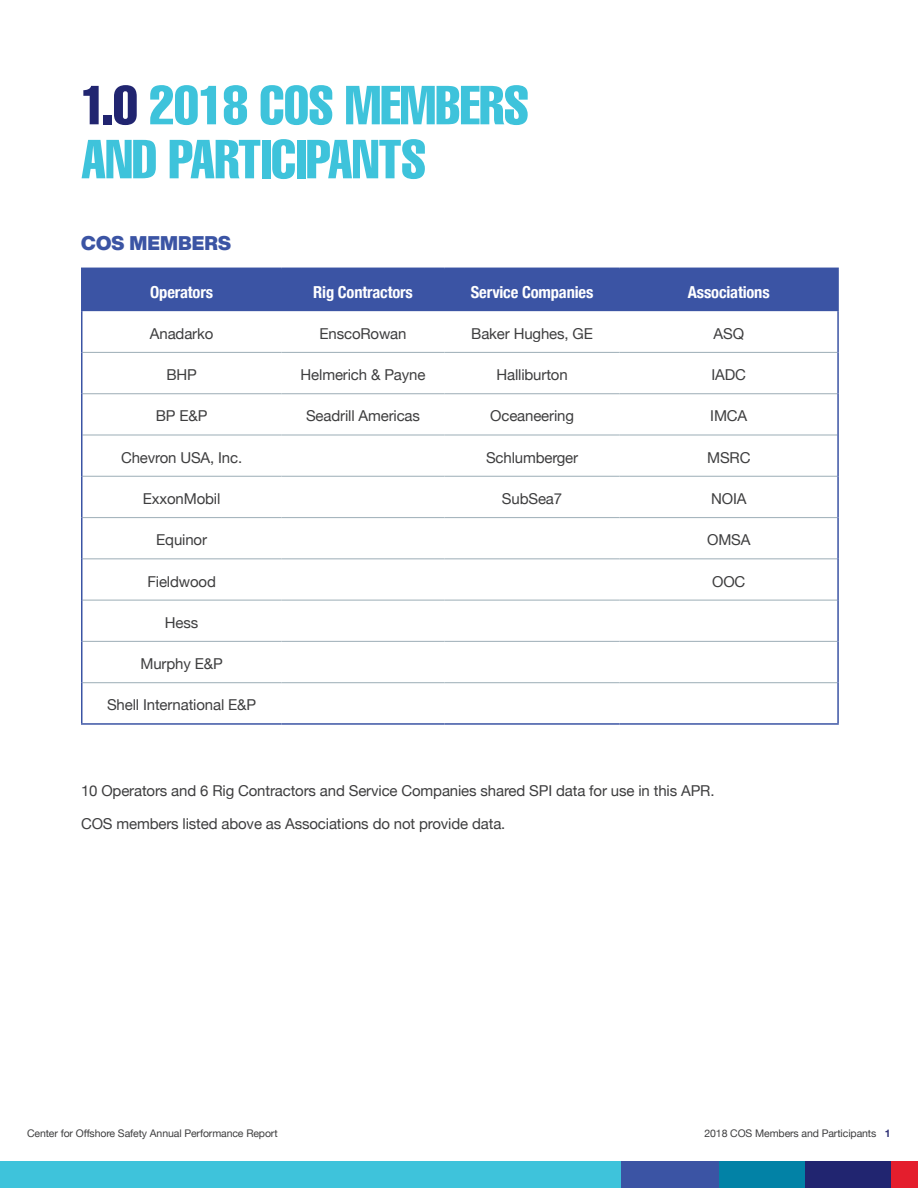
<style>
.page{position:relative;width:918px;height:1188px;background:#fff}
.page>*{position:absolute;margin:0;border:0;box-sizing:border-box;transform-origin:0 0}
.t1{font:extra-condensed 54px/54px "Helvetica";letter-spacing:-.01em;color:#3ec3db}
.t2{font:900 19.5px "Helvetica Now Display";letter-spacing:.01em;color:#3b54a4}
.t3{font:700 condensed 16.5px "Helvetica Neue";letter-spacing:-.01em;color:#fff}
.t4{font:15px "Helvetica Neue";letter-spacing:-.01em;color:#3e3e3f}
.t5{font:10.5px "Helvetica Neue";letter-spacing:-.01em;color:#3e3e3f}
.s1{color:#212570}
.s2{font-weight:700;color:#323478}
</style>
<div class="page">
<div style="left:0;top:1161px;width:621px;height:27px;background:#3ec3db"></div>
<div style="left:891px;top:1161px;width:27px;height:27px;background:#e41e2d"></div>
<div style="left:805px;top:1161px;width:86px;height:27px;background:#212570"></div>
<div style="left:621px;top:1161px;width:99px;height:27px;background:#3b54a4"></div>
<div style="left:720px;top:1161px;width:85px;height:27px;background:#0282a6"></div>
<div style="left:82px;top:269px;width:755px;height:42px;background:#3b54a4"></div>
<hr style="left:82px;top:352px;width:200px;height:1px;background:#a7b6be">
<hr style="left:282px;top:352px;width:163px;height:1px;background:#a7b6be">
<hr style="left:445px;top:352px;width:175px;height:1px;background:#a7b6be">
<hr style="left:620px;top:352px;width:217px;height:1px;background:#a7b6be">
<hr style="left:82px;top:393px;width:200px;height:1px;background:#a7b6be">
<hr style="left:282px;top:393px;width:163px;height:1px;background:#a7b6be">
<hr style="left:445px;top:393px;width:175px;height:1px;background:#a7b6be">
<hr style="left:620px;top:393px;width:217px;height:1px;background:#a7b6be">
<hr style="left:82px;top:434px;width:200px;height:2px;background:#a7b6be">
<hr style="left:282px;top:434px;width:163px;height:2px;background:#a7b6be">
<hr style="left:445px;top:434px;width:175px;height:2px;background:#a7b6be">
<hr style="left:620px;top:434px;width:217px;height:2px;background:#a7b6be">
<hr style="left:82px;top:476px;width:200px;height:1px;background:#a7b6be">
<hr style="left:282px;top:476px;width:163px;height:1px;background:#a7b6be">
<hr style="left:445px;top:476px;width:175px;height:1px;background:#a7b6be">
<hr style="left:620px;top:476px;width:217px;height:1px;background:#a7b6be">
<hr style="left:82px;top:517px;width:200px;height:1px;background:#a7b6be">
<hr style="left:282px;top:517px;width:163px;height:1px;background:#a7b6be">
<hr style="left:445px;top:517px;width:175px;height:1px;background:#a7b6be">
<hr style="left:620px;top:517px;width:217px;height:1px;background:#a7b6be">
<hr style="left:82px;top:558px;width:200px;height:1px;background:#a7b6be">
<hr style="left:282px;top:558px;width:163px;height:1px;background:#a7b6be">
<hr style="left:445px;top:558px;width:175px;height:1px;background:#a7b6be">
<hr style="left:620px;top:558px;width:217px;height:1px;background:#a7b6be">
<hr style="left:82px;top:600px;width:200px;height:1px;background:#a7b6be">
<hr style="left:282px;top:600px;width:163px;height:1px;background:#a7b6be">
<hr style="left:445px;top:600px;width:175px;height:1px;background:#a7b6be">
<hr style="left:620px;top:600px;width:217px;height:1px;background:#a7b6be">
<hr style="left:82px;top:641px;width:200px;height:1px;background:#a7b6be">
<hr style="left:282px;top:641px;width:163px;height:1px;background:#a7b6be">
<hr style="left:445px;top:641px;width:175px;height:1px;background:#a7b6be">
<hr style="left:620px;top:641px;width:217px;height:1px;background:#a7b6be">
<hr style="left:82px;top:682px;width:200px;height:1px;background:#a7b6be">
<hr style="left:282px;top:682px;width:163px;height:1px;background:#a7b6be">
<hr style="left:445px;top:682px;width:175px;height:1px;background:#a7b6be">
<hr style="left:620px;top:682px;width:217px;height:1px;background:#a7b6be">
<hr style="left:81px;top:268px;width:201px;height:1px;background:#3b54a4">
<hr style="left:81px;top:269px;width:1px;height:42px;background:#3b54a4">
<hr style="left:282px;top:268px;width:163px;height:1px;background:#3b54a4">
<hr style="left:445px;top:268px;width:175px;height:1px;background:#3b54a4">
<hr style="left:620px;top:268px;width:219px;height:1px;background:#3b54a4">
<hr style="left:837px;top:269px;width:2px;height:42px;background:#3b54a4">
<hr style="left:81px;top:311px;width:1px;height:41px;background:#3b54a4">
<hr style="left:837px;top:311px;width:2px;height:41px;background:#3b54a4">
<hr style="left:81px;top:352px;width:1px;height:42px;background:#3b54a4">
<hr style="left:837px;top:352px;width:2px;height:42px;background:#3b54a4">
<hr style="left:81px;top:394px;width:1px;height:41px;background:#3b54a4">
<hr style="left:837px;top:394px;width:2px;height:41px;background:#3b54a4">
<hr style="left:81px;top:435px;width:1px;height:41px;background:#3b54a4">
<hr style="left:837px;top:435px;width:2px;height:41px;background:#3b54a4">
<hr style="left:81px;top:476px;width:1px;height:42px;background:#3b54a4">
<hr style="left:837px;top:476px;width:2px;height:42px;background:#3b54a4">
<hr style="left:81px;top:518px;width:1px;height:41px;background:#3b54a4">
<hr style="left:837px;top:518px;width:2px;height:41px;background:#3b54a4">
<hr style="left:81px;top:559px;width:1px;height:41px;background:#3b54a4">
<hr style="left:837px;top:559px;width:2px;height:41px;background:#3b54a4">
<hr style="left:81px;top:600px;width:1px;height:41px;background:#3b54a4">
<hr style="left:837px;top:600px;width:2px;height:41px;background:#3b54a4">
<hr style="left:81px;top:641px;width:1px;height:42px;background:#3b54a4">
<hr style="left:837px;top:641px;width:2px;height:42px;background:#3b54a4">
<hr style="left:81px;top:683px;width:1px;height:40px;background:#3b54a4">
<hr style="left:837px;top:683px;width:2px;height:40px;background:#3b54a4">
<hr style="left:81px;top:723px;width:201px;height:2px;background:#3b54a4">
<hr style="left:282px;top:723px;width:163px;height:2px;background:#3b54a4">
<hr style="left:445px;top:723px;width:175px;height:2px;background:#3b54a4">
<hr style="left:620px;top:723px;width:219px;height:2px;background:#3b54a4">
<h1 class="t1" style="left:81px;top:77px;width:449px"><span class="s1">1.0</span> 2018 COS MEMBERS<br>AND PARTICIPANTS</h1>
<h2 class="t2" style="left:81px;top:230px;width:152px">COS MEMBERS</h2>
<p class="t3" style="left:150px;top:278px;width:64px">Operators</p>
<p class="t3" style="left:313px;top:278px;width:101px">Rig Contractors</p>
<p class="t3" style="left:471px;top:278px;width:124px">Service Companies</p>
<p class="t3" style="left:688px;top:278px;width:83px">Associations</p>
<p class="t4" style="left:150px;top:323px;width:65px">Anadarko</p>
<p class="t4" style="left:320px;top:323px;width:88px">EnscoRowan</p>
<p class="t4" style="left:471px;top:323px;width:123px">Baker Hughes, GE</p>
<p class="t4" style="left:714px;top:323px;width:32px">ASQ</p>
<p class="t4" style="left:166px;top:364px;width:32px">BHP</p>
<p class="t4" style="left:301px;top:364px;width:126px">Helmerich &amp; Payne</p>
<p class="t4" style="left:496px;top:364px;width:73px">Halliburton</p>
<p class="t4" style="left:712px;top:364px;width:36px">IADC</p>
<p class="t4" style="left:156px;top:405px;width:53px">BP E&amp;P</p>
<p class="t4" style="left:306px;top:405px;width:115px">Seadrill Americas</p>
<p class="t4" style="left:490px;top:405px;width:85px">Oceaneering</p>
<p class="t4" style="left:710px;top:405px;width:39px">IMCA</p>
<p class="t4" style="left:121px;top:447px;width:123px">Chevron USA, Inc.</p>
<p class="t4" style="left:486px;top:447px;width:94px">Schlumberger</p>
<p class="t4" style="left:707px;top:447px;width:45px">MSRC</p>
<p class="t4" style="left:143px;top:488px;width:79px">ExxonMobil</p>
<p class="t4" style="left:502px;top:488px;width:62px">SubSea7</p>
<p class="t4" style="left:711px;top:488px;width:37px">NOIA</p>
<p class="t4" style="left:156px;top:529px;width:52px">Equinor</p>
<p class="t4" style="left:707px;top:529px;width:45px">OMSA</p>
<p class="t4" style="left:147px;top:570px;width:70px">Fieldwood</p>
<p class="t4" style="left:712px;top:570px;width:35px">OOC</p>
<p class="t4" style="left:165px;top:612px;width:35px">Hess</p>
<p class="t4" style="left:141px;top:653px;width:84px">Murphy E&amp;P</p>
<p class="t4" style="left:107px;top:694px;width:151px">Shell International E&amp;P</p>
<p class="t4" style="left:81px;top:780px;width:635px">10 Operators and 6 Rig Contractors and Service Companies shared SPI data for use in this APR.</p>
<p class="t4" style="left:81px;top:813px;width:426px">COS members listed above as Associations do not provide data.</p>
<p class="t5" style="left:27px;top:1126px;width:252px">Center for Offshore Safety Annual Performance Report</p>
<p class="t5" style="left:705px;top:1126px;width:188px">2018 COS Members and Participants <span class="s2">1</span></p>
</div>
